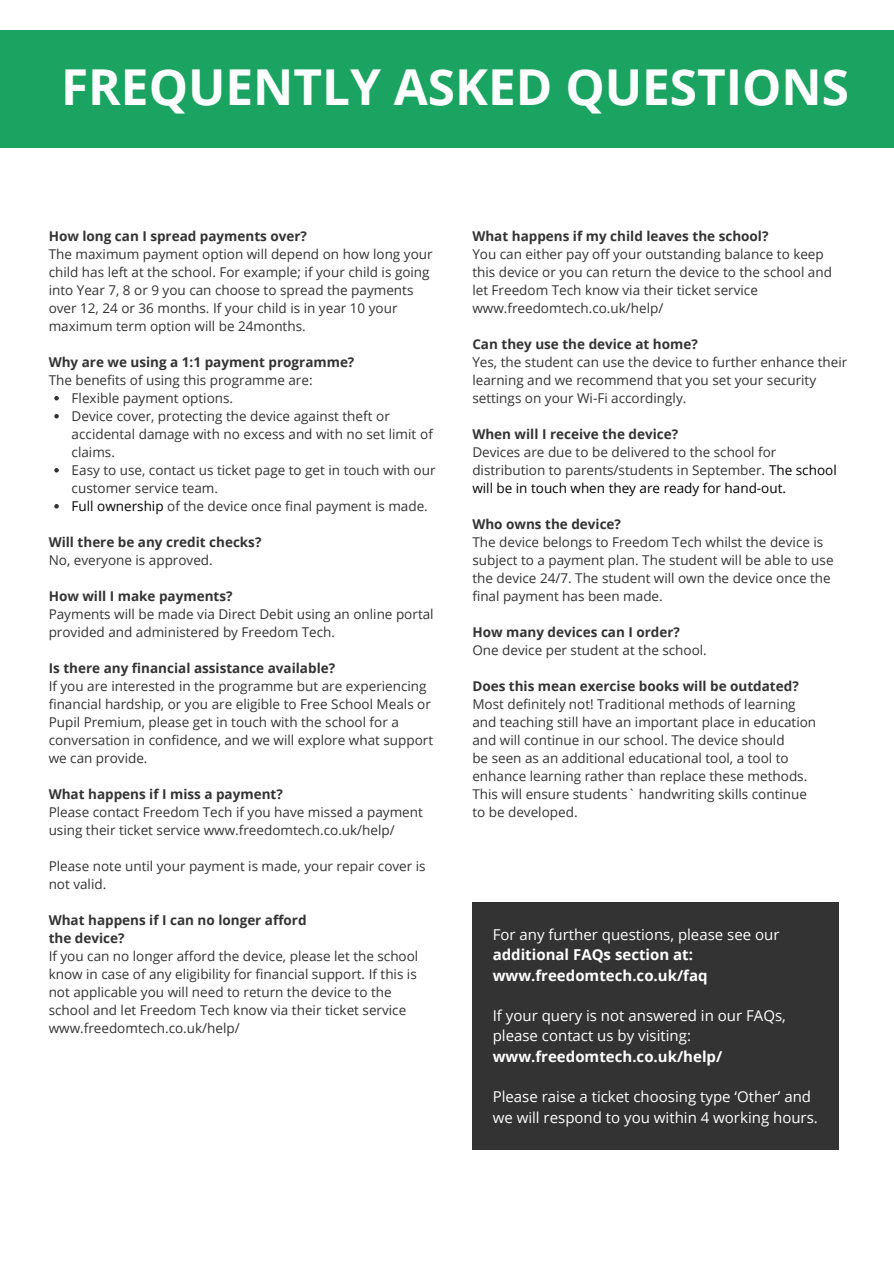
<style>
.page{position:relative;width:894px;height:1264px;background:#fff}
.page>*{position:absolute;margin:0;border:0;box-sizing:border-box;transform-origin:0 0}
.t1{font:700 49.5px "Open Sans";color:#fff}
.t2{font:15px/20.2px "Open Sans";color:#fff}
.t3{font:700 15px "Open Sans";color:#fff}
.t4{font:13.5px/18px "Open Sans";color:#333}
.t5{font:700 13.5px "Open Sans";color:#333}
.s1{color:#000}
.s2{font-weight:700}
</style>
<div class="page">
<div style="left:0;top:30px;width:893px;height:118px;background:#1ba461"></div>
<div style="left:472px;top:902px;width:366px;height:247px;background:#333"></div>
<svg style="left:54px;top:396px;width:5px;height:4px"></svg>
<svg style="left:54px;top:414px;width:5px;height:4px"></svg>
<svg style="left:54px;top:468px;width:5px;height:4px"></svg>
<svg style="left:54px;top:504px;width:5px;height:4px"></svg>
<h1 class="t1" style="left:61px;top:52px;width:789px">FREQUENTLY ASKED QUESTIONS</h1>
<p class="t5" style="left:49px;top:226px;width:260px">How long can I spread payments over?</p>
<p class="t4" style="left:49px;top:244px;width:385px">The maximum payment option will depend on how long your child has left at the school. For example; if your child is going into Year 7, 8 or 9 you can choose to spread the payments over 12, 24 or 36 months. If your child is in year 10 your maximum term option will be 24months.</p>
<p class="t5" style="left:49px;top:352px;width:307px">Why are we using a 1:1 payment programme?</p>
<p class="t4" style="left:49px;top:370px;width:265px">The benefits of using this programme are:</p>
<p class="t4" style="left:72px;top:388px;width:163px">Flexible payment options.</p>
<p class="t4" style="left:72px;top:406px;width:362px">Device cover, protecting the device against theft or accidental damage with no excess and with no set limit of claims.</p>
<p class="t4" style="left:72px;top:460px;width:365px">Easy to use, contact us ticket page to get in touch with our customer service team.</p>
<p class="t4" style="left:72px;top:496px;width:357px"><span class="s1">Full ownership</span> of the device once final payment is made.</p>
<p class="t5" style="left:49px;top:532px;width:214px">Will there be any credit checks?</p>
<p class="t4" style="left:49px;top:550px;width:166px">No, everyone is approved.</p>
<p class="t5" style="left:49px;top:586px;width:185px">How will I make payments?</p>
<p class="t4" style="left:49px;top:604px;width:386px">Payments will be made via Direct Debit using an online portal provided and administered by Freedom Tech.</p>
<p class="t5" style="left:49px;top:658px;width:288px">Is there any financial assistance available?</p>
<p class="t4" style="left:49px;top:676px;width:383px">If you are interested in the programme but are experiencing financial hardship, or you are eligible to Free School Meals or<br>Pupil Premium, please get in touch with the school for a</p>
<p class="t4" style="left:49px;top:730px;width:386px">conversation in confidence, and we will explore what support we can provide.</p>
<p class="t5" style="left:49px;top:784px;width:236px">What happens if I miss a payment?</p>
<p class="t4" style="left:49px;top:802px;width:375px">Please contact Freedom Tech if you have missed a payment using their ticket service www.freedomtech.co.uk/help/</p>
<p class="t4" style="left:49px;top:856px;width:378px">Please note until your payment is made, your repair cover is not valid.</p>
<p class="t5" style="left:49px;top:910px;width:259px">What happens if I can no longer afford</p>
<p class="t5" style="left:49px;top:928px;width:77px">the device?</p>
<p class="t4" style="left:49px;top:946px;width:371px">If you can no longer afford the device, please let the school know in case of any eligibility for financial support. If this is not applicable you will need to return the device to the school and let Freedom Tech know via their ticket service www.freedomtech.co.uk/help/</p>
<p class="t5" style="left:472px;top:226px;width:297px">What happens if my child leaves the school?</p>
<p class="t4" style="left:472px;top:244px;width:361px">You can either pay off your outstanding balance to keep this device or you can return the device to the school and let Freedom Tech know via their ticket service www.freedomtech.co.uk/help/</p>
<p class="t5" style="left:472px;top:334px;width:227px">Can they use the device at home?</p>
<p class="t4" style="left:472px;top:352px;width:376px">Yes, the student can use the device to further enhance their learning and we recommend that you set your security settings on your Wi-Fi accordingly.</p>
<p class="t5" style="left:472px;top:424px;width:207px">When will I receive the device?</p>
<p class="t4" style="left:472px;top:442px;width:366px">Devices are due to be delivered to the school for distribution to parents/students in September. <span class="s1">The school will be in touch when they are ready for hand-out.</span></p>
<p class="t5" style="left:472px;top:514px;width:150px">Who owns the device?</p>
<p class="t4" style="left:472px;top:532px;width:362px">The device belongs to Freedom Tech whilst the device is subject to a payment plan. The student will be able to use the device 24/7. The student will own the device once the final payment has been made.</p>
<p class="t5" style="left:472px;top:622px;width:209px">How many devices can I order?</p>
<p class="t4" style="left:472px;top:640px;width:236px">One device per student at the school.</p>
<p class="t5" style="left:472px;top:676px;width:328px">Does this mean exercise books will be outdated?</p>
<p class="t4" style="left:472px;top:694px;width:325px">Most definitely not! Traditional methods of learning</p>
<p class="t4" style="left:472px;top:712px;width:345px">and teaching still have an important place in education</p>
<p class="t4" style="left:472px;top:730px;width:314px">and will continue in our school. The device should</p>
<p class="t4" style="left:472px;top:748px;width:318px">be seen as an additional educational tool, a tool to</p>
<p class="t4" style="left:472px;top:766px;width:336px">enhance learning rather than replace these methods.</p>
<p class="t4" style="left:472px;top:784px;width:336px">This will ensure students` handwriting skills continue</p>
<p class="t4" style="left:472px;top:802px;width:107px">to be developed.</p>
<p class="t2" style="left:492px;top:924px;width:288px">For any further questions, please see our <span class="s2">additional FAQs section at:</span></p>
<p class="t3" style="left:492px;top:964px;width:216px">www.freedomtech.co.uk/faq</p>
<p class="t2" style="left:492px;top:1005px;width:294px">If your query is not answered in our FAQs, please contact us by visiting:</p>
<p class="t3" style="left:492px;top:1045px;width:231px">www.freedomtech.co.uk/help/</p>
<p class="t2" style="left:492px;top:1086px;width:326px">Please raise a ticket choosing type ‘Other’ and we will respond to you within 4 working hours.</p>
</div>
